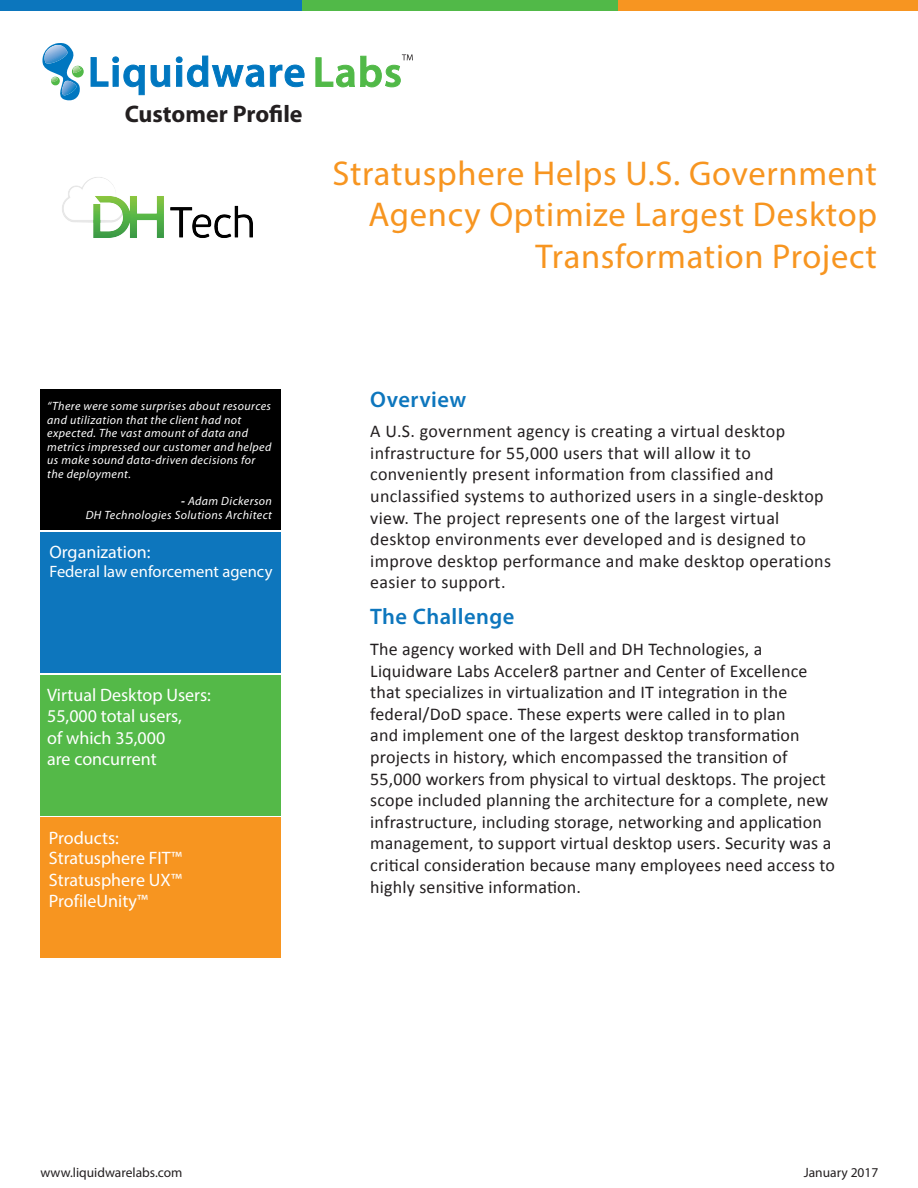
<style>
.page{position:relative;width:918px;height:1188px;background:#fff}
.page>*{position:absolute;margin:0;border:0;box-sizing:border-box;transform-origin:0 0}
.t1{font:34.5px/41.4px "Myriad Pro";letter-spacing:.02em;color:#f79520;text-align:right}
.t2{font:700 24px "Myriad Pro";color:#231f20}
.t3{font:600 22.5px "Myriad Pro";letter-spacing:.02em;color:#0d76bd}
.t4{font:18px/21.6px "Calibri";letter-spacing:.01em;color:#231f20}
.t5{font:18px/21.6px "Myriad Pro";color:#fff}
.t6{font:16.5px "Myriad Pro";color:#fff}
.t7{font:13.5px "Myriad Pro";color:#231f20}
.t8{font:italic 12px/13.5px "Myriad Pro";letter-spacing:.035em;color:#fff}
.s1{font-weight:700}
</style>
<div class="page">
<div style="left:0;top:0;width:306px;height:10px;background:#0c76bd"></div>
<div style="left:614px;top:0;width:304px;height:10px;background:#f79521"></div>
<div style="left:302px;top:0;width:315px;height:10px;background:#51b948"></div>
<svg style="left:72px;top:66px;width:12px;height:12px"></svg>
<svg style="left:42px;top:43px;width:39px;height:58px"></svg>
<svg style="left:91px;top:56px;width:54px;height:39px"></svg>
<svg style="left:151px;top:65px;width:19px;height:22px"></svg>
<svg style="left:176px;top:56px;width:129px;height:31px"></svg>
<svg style="left:315px;top:54px;width:98px;height:33px"></svg>
<div style="left:40px;top:532px;width:241px;height:141px;background:#0d76bd"></div>
<div style="left:40px;top:817px;width:241px;height:141px;background:#f79520"></div>
<div style="left:40px;top:675px;width:241px;height:140px;background:#54b948"></div>
<div style="left:40px;top:389px;width:241px;height:141px;background:#000"></div>
<img style="left:62px;top:177px;width:191px;height:61px">
<p class="t2" style="left:125px;top:98px;width:179px">Customer Profile</p>
<p class="t1" style="left:332px;top:152px;width:546px">Stratusphere Helps U.S. Government<br>Agency Optimize Largest Desktop<br>Transformation Project</p>
<p class="t8" style="left:47px;top:399px;width:226px">“There were some surprises about resources and utilization that the client had not expected. The vast amount of data and metrics impressed our customer and helped us make sound data-driven decisions for the deployment.</p>
<p class="t8" style="left:86px;top:493px;width:188px;line-height:14.4px;text-align:right"><span class="s1">-</span> Adam Dickerson<br>DH Technologies Solutions Architect</p>
<p class="t5" style="left:50px;top:540px;width:103px">Organization:</p>
<p class="t6" style="left:50px;top:562px;width:224px">Federal law enforcement agency</p>
<p class="t5" style="left:47px;top:683px;width:165px">Virtual Desktop Users:<br>55,000 total users,<br>of which 35,000<br>are concurrent</p>
<p class="t5" style="left:49px;top:827px;width:72px">Products:</p>
<p class="t5" style="left:49px;top:847px;width:135px;text-align:justify">Stratusphere FIT™ Stratusphere UX™ ProfileUnity™</p>
<p class="t3" style="left:370px;top:385px;width:98px">Overview</p>
<p class="t4" style="left:370px;top:421px;width:462px">A U.S. government agency is creating a virtual desktop infrastructure for 55,000 users that will allow it to conveniently present information from classified and unclassified systems to authorized users in a single-desktop view. The project represents one of the largest virtual desktop environments ever developed and is designed to improve desktop performance and make desktop operations easier to support.</p>
<p class="t3" style="left:370px;top:603px;width:146px">The Challenge</p>
<p class="t4" style="left:370px;top:638px;width:466px">The agency worked with Dell and DH Technologies, a Liquidware Labs Acceler8 partner and Center of Excellence that specializes in virtualization and IT integration in the federal/DoD space. These experts were called in to plan<br>and implement one of the largest desktop transformation projects in history, which encompassed the transition of 55,000 workers from physical to virtual desktops. The project scope included planning the architecture for a complete, new infrastructure, including storage, networking and application management, to support virtual desktop users. Security was a critical consideration because many employees need access to highly sensitive information.</p>
<p class="t7" style="left:40px;top:1164px;width:143px">www.liquidwarelabs.com</p>
<p class="t7" style="left:804px;top:1164px;width:76px">January 2017</p>
</div>
